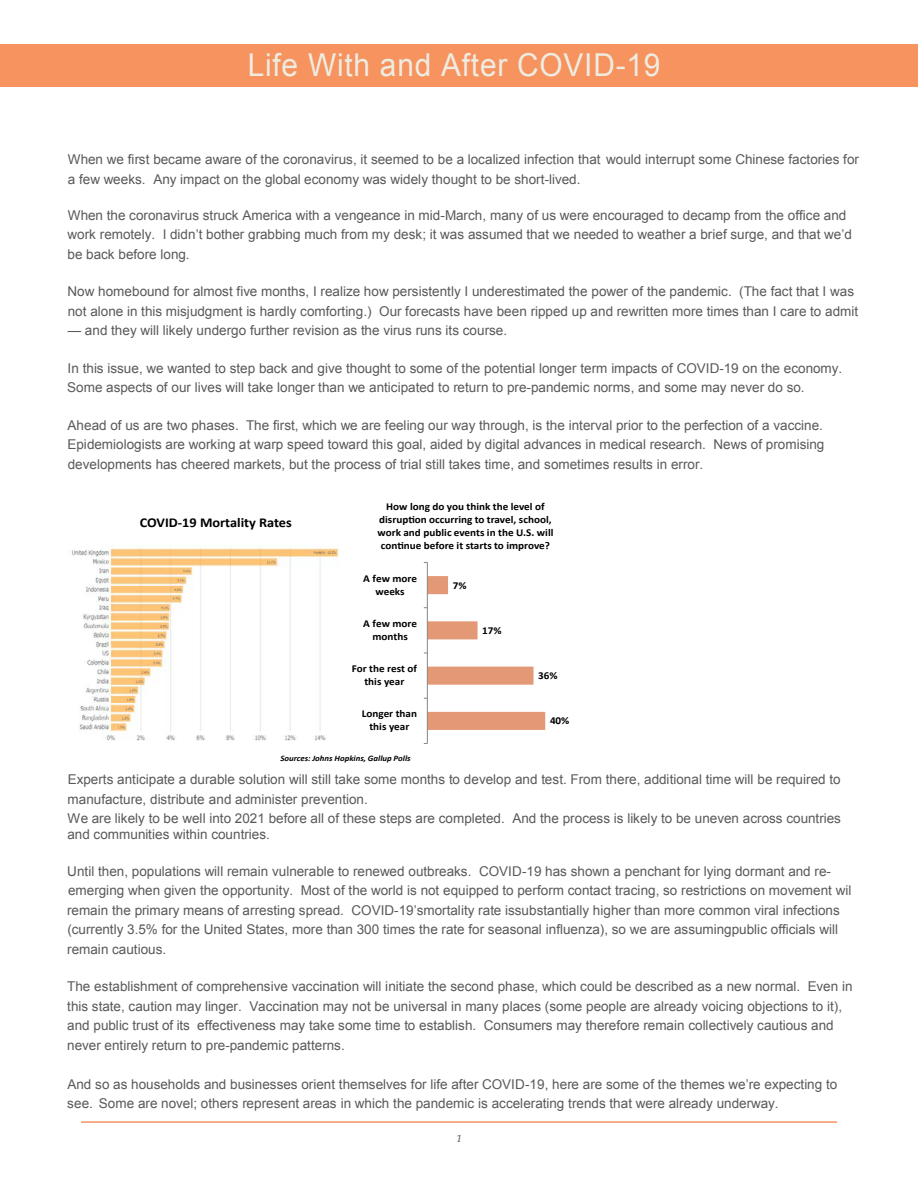
<style>
.page{position:relative;width:918px;height:1188px;background:#fff}
.page>*{position:absolute;margin:0;border:0;box-sizing:border-box;transform-origin:0 0}
.t1{font:31.5px "Arial";letter-spacing:.025em;color:#eeece1;scale:.95 1}
.t2{font:13.5px/19.5px "Arial";letter-spacing:.005em;color:#595959}
.t3{font:700 13.5px "Calibri";color:#000;scale:1.06 1}
.t4{font:700 10.5px/12.9px "Calibri";color:#000;text-align:center;scale:1.06 1}
.t5{font:italic 10.5px "Book Antiqua";color:#555759;scale:1.13 1}
.t6{font:italic 700 8.25px "Calibri";letter-spacing:.005em;color:#000;scale:1.06 1}
</style>
<div class="page">
<hr style="left:81px;top:1121px;width:756px;height:2px;background:#f6935f">
<div style="left:0;top:44px;width:918px;height:43px;background:#f6935f"></div>
<hr style="left:427px;top:562px;width:1px;height:181px;background:#868686">
<svg style="left:424px;top:576px;width:121px;height:154px"></svg>
<img style="left:71px;top:547px;width:268px;height:194px">
<h1 class="t1" style="left:248px;top:45px;width:436px">Life With and After COVID-19</h1>
<p class="t2" style="left:68px;top:150px;width:793px">When we first became aware of the coronavirus, it seemed to be a localized infection that would interrupt some Chinese factories for a few weeks. Any impact on the global economy was widely thought to be short-lived.</p>
<p class="t2" style="left:68px;top:205px;width:786px">When the coronavirus struck America with a vengeance in mid-March, many of us were encouraged to decamp from the office and work remotely. I didn’t bother grabbing much from my desk; it was assumed that we needed to weather a brief surge, and that we’d be back before long.</p>
<p class="t2" style="left:68px;top:282px;width:792px">Now homebound for almost five months, I realize how persistently I underestimated the power of the pandemic. (The fact that I was not alone in this misjudgment is hardly comforting.) Our forecasts have been ripped up and rewritten more times than I care to admit</p>
<p class="t2" style="left:68px;top:321px;width:441px">— and they will likely undergo further revision as the virus runs its course.</p>
<p class="t2" style="left:68px;top:358px;width:776px">In this issue, we wanted to step back and give thought to some of the potential longer term impacts of COVID-19 on the economy.</p>
<p class="t2" style="left:67px;top:378px;width:739px">Some aspects of our lives will take longer than we anticipated to return to pre-pandemic norms, and some may never do so.</p>
<p class="t2" style="left:68px;top:415px;width:758px">Ahead of us are two phases. The first, which we are feeling our way through, is the interval prior to the perfection of a vaccine.<br>Epidemiologists are working at warp speed toward this goal, aided by digital advances in medical research. News of promising</p>
<p class="t2" style="left:68px;top:454px;width:637px">developments has cheered markets, but the process of trial still takes time, and sometimes results in error.</p>
<p class="t3" style="left:140px;top:514px;width:145px">COVID-19 Mortality Rates</p>
<p class="t4" style="left:378px;top:501px;width:168px">How long do you think the level of disruption occurring to travel, school, work and public events in the U.S. will continue before it starts to improve?</p>
<p class="t4" style="left:363px;top:572px;width:52px">A few more weeks</p>
<p class="t4" style="left:363px;top:617px;width:52px">A few more months</p>
<p class="t4" style="left:352px;top:662px;width:63px">For the rest of this year</p>
<p class="t4" style="left:362px;top:708px;width:54px">Longer than this year</p>
<p class="t4" style="left:453px;top:579px;width:14px">7%</p>
<p class="t4" style="left:482px;top:624px;width:20px">17%</p>
<p class="t4" style="left:538px;top:669px;width:20px">36%</p>
<p class="t4" style="left:550px;top:715px;width:20px">40%</p>
<p class="t6" style="left:280px;top:753px;width:124px">Sources: Johns Hopkins, Gallup Polls</p>
<p class="t2" style="left:68px;top:770px;width:775px">Experts anticipate a durable solution will still take some months to develop and test. From there, additional time will be required to manufacture, distribute and administer prevention.<br>We are likely to be well into 2021 before all of these steps are completed. And the process is likely to be uneven across countries</p>
<p class="t2" style="left:68px;top:825px;width:204px">and communities within countries.</p>
<p class="t2" style="left:67px;top:861px;width:765px">Until then, populations will remain vulnerable to renewed outbreaks. COVID-19 has shown a penchant for lying dormant and re-</p>
<p class="t2" style="left:67px;top:900px;width:774px">remain the primary means of arresting spread. COVID-19’smortality rate issubstantially higher than more common viral infections</p>
<p class="t2" style="left:67px;top:940px;width:101px">remain cautious.</p>
<p class="t2" style="left:68px;top:881px;width:785px">emerging when given the opportunity. Most of the world is not equipped to perform contact tracing, so restrictions on movement wil</p>
<p class="t2" style="left:67px;top:920px;width:772px">(currently 3.5% for the United States, more than 300 times the rate for seasonal influenza), so we are assumingpublic officials will</p>
<p class="t2" style="left:67px;top:977px;width:787px">The establishment of comprehensive vaccination will initiate the second phase, which could be described as a new normal. Even in this state, caution may linger. Vaccination may not be universal in many places (some people are already voicing objections to it),</p>
<p class="t2" style="left:67px;top:1035px;width:279px">never entirely return to pre-pandemic patterns.</p>
<p class="t2" style="left:67px;top:1074px;width:771px">And so as households and businesses orient themselves for life after COVID-19, here are some of the themes we’re expecting to see. Some are novel; others represent areas in which the pandemic is accelerating trends that were already underway.</p>
<p class="t2" style="left:67px;top:1016px;width:768px">and public trust of its effectiveness may take some time to establish. Consumers may therefore remain collectively cautious and</p>
<p class="t5" style="left:456px;top:1132px;width:7px">1</p>
</div>
